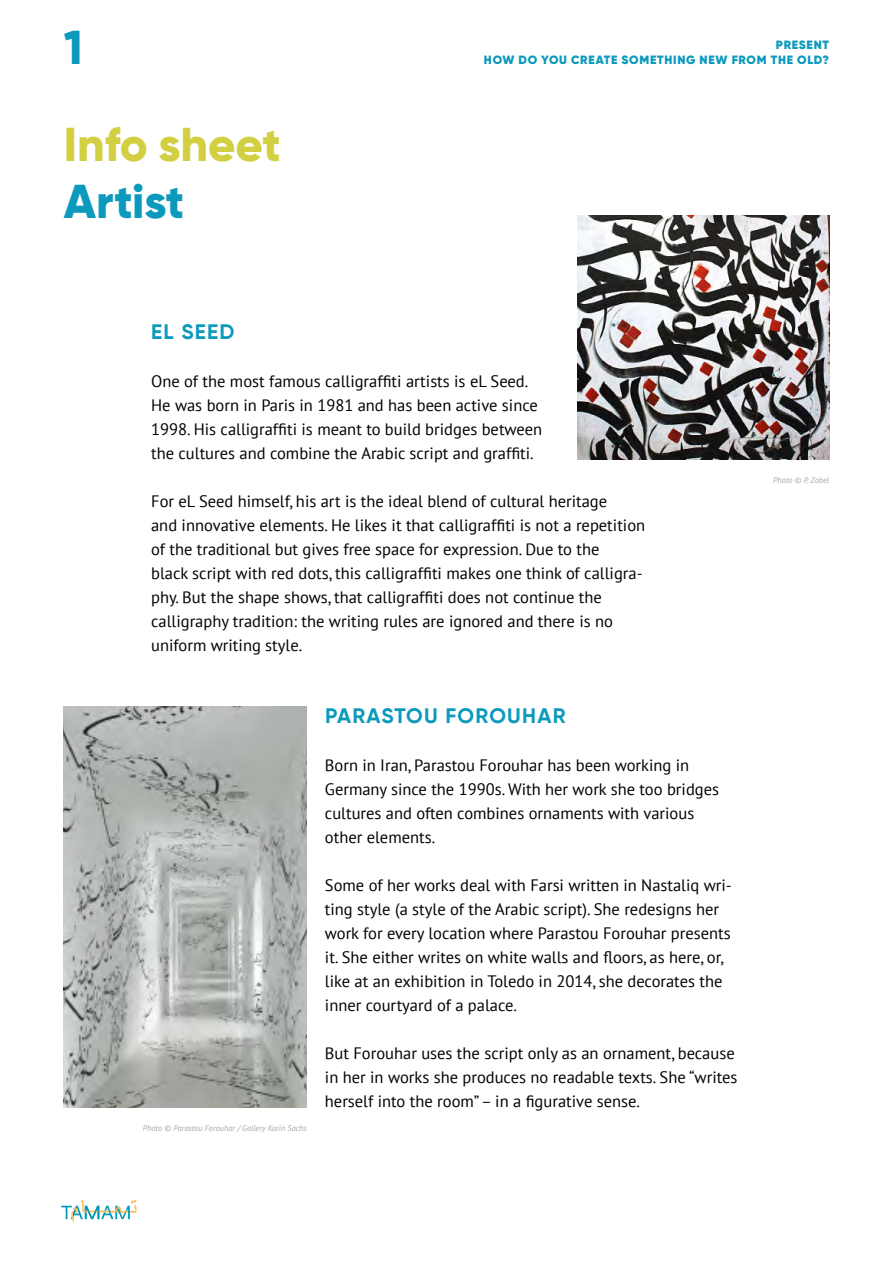
<style>
.page{position:relative;width:893px;height:1263px;background:#fff}
.page>*{position:absolute;margin:0;border:0;box-sizing:border-box;transform-origin:0 0}
.t1{font:800 47.55px "Gilroy";letter-spacing:-.005em;color:#d2cf42}
.t2{font:800 47.55px "Gilroy";letter-spacing:-.005em;color:#0b99bc}
.t3{font:700 21px "Gilroy";letter-spacing:.06em;color:#0b99bc}
.t4{font:16.5px/24px "PT Sans";color:#000}
.t5{font:900 12px "Gilroy";letter-spacing:.06em;color:#0b99bc}
.t6{font:italic 8.25px "PT Sans";color:#a8a8a7}
</style>
<div class="page">
<img style="left:577px;top:216px;width:252px;height:243px">
<img style="left:64px;top:707px;width:243px;height:400px">
<svg style="left:61px;top:1199px;width:76px;height:24px"></svg>
<h1 class="t2" style="left:64px;top:17px;width:21px">1</h1>
<h1 class="t1" style="left:64px;top:114px;width:218px">Info sheet</h1>
<h1 class="t2" style="left:64px;top:171px;width:122px">Artist</h1>
<p class="t5" style="left:776px;top:38px;width:55px">PRESENT</p>
<p class="t5" style="left:484px;top:52px;width:347px">HOW DO YOU CREATE SOMETHING NEW FROM THE OLD?</p>
<p class="t3" style="left:151px;top:319px;width:85px">EL SEED</p>
<p class="t4" style="left:151px;top:369px;width:393px">One of the most famous calligraffiti artists is eL Seed.<br>He was born in Paris in 1981 and has been active since 1998. His calligraffiti is meant to build bridges between the cultures and combine the Arabic script and graffiti.</p>
<p class="t4" style="left:151px;top:489px;width:496px">For eL Seed himself, his art is the ideal blend of cultural heritage<br>and innovative elements. He likes it that calligraffiti is not a repetition of the traditional but gives free space for expression. Due to the<br>black script with red dots, this calligraffiti makes one think of calligra&shy;phy. But the shape shows, that calligraffiti does not continue the calligraphy tradition: the writing rules are ignored and there is no uniform writing style.</p>
<p class="t6" style="left:143px;top:1123px;width:166px">Photo © Parastou Forouhar / Gallery Karin Sachs</p>
<p class="t3" style="left:325px;top:703px;width:242px">PARASTOU FOROUHAR</p>
<p class="t4" style="left:325px;top:753px;width:396px">Born in Iran, Parastou Forouhar has been working in Germany since the 1990s. With her work she too bridges cultures and often combines ornaments with various other elements.</p>
<p class="t4" style="left:325px;top:873px;width:408px">Some of her works deal with Farsi written in Nastaliq wri&shy;ting style (a style of the Arabic script). She redesigns her work for every location where Parastou Forouhar presents it. She either writes on white walls and floors, as here, or, like at an exhibition in Toledo in 2014, she decorates the inner courtyard of a palace.</p>
<p class="t4" style="left:325px;top:1041px;width:414px">But Forouhar uses the script only as an ornament, because in her in works she produces no readable texts. She “writes herself into the room” – in a figurative sense.</p>
<p class="t6" style="left:773px;top:475px;width:58px">Photo © P. Zobel</p>
</div>
